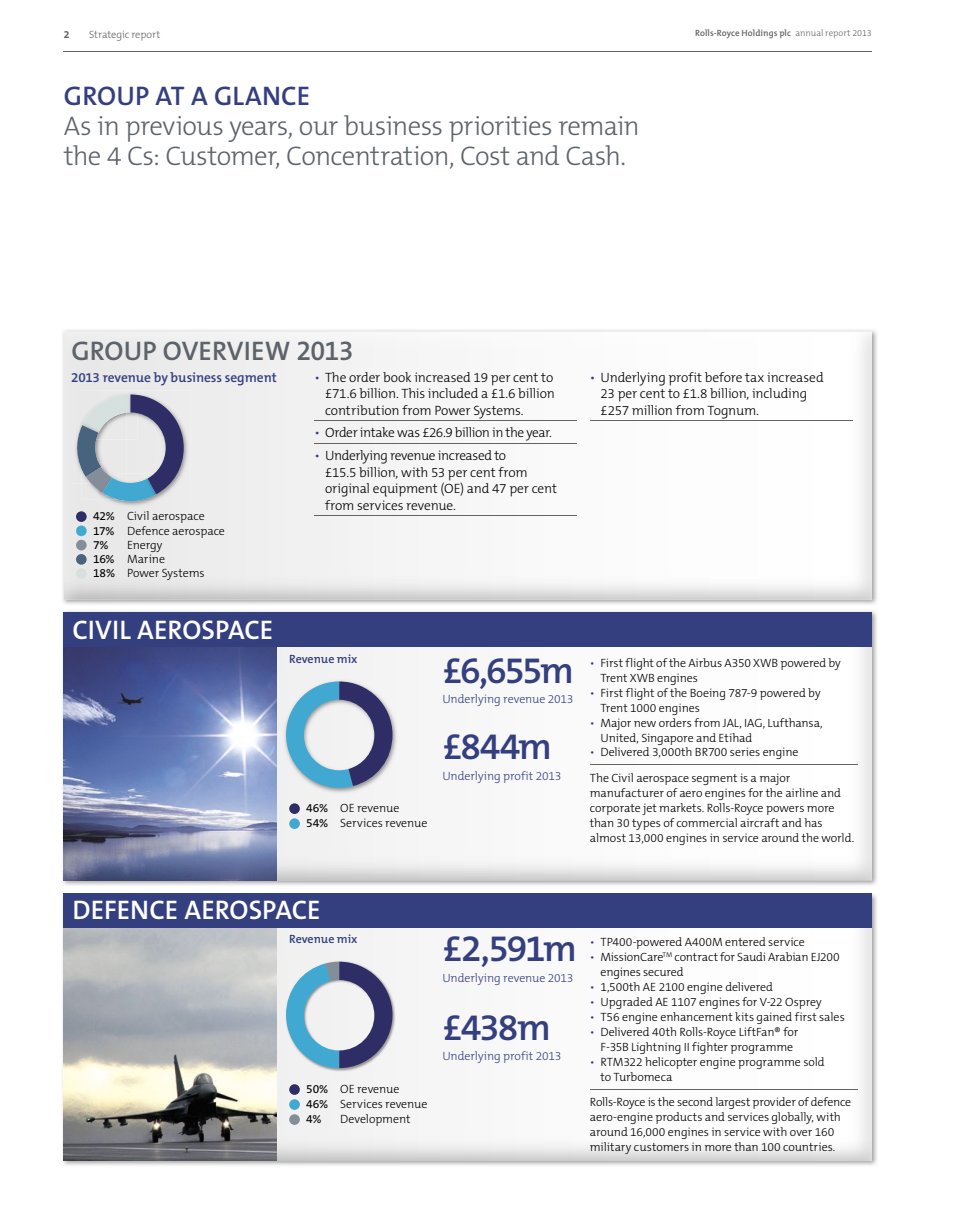
<style>
.page{position:relative;width:957px;height:1212px;background:#fff}
.page>*{position:absolute;margin:0;border:0;box-sizing:border-box;transform-origin:0 0}
.t1{font:600 37.5px "The Mix B W6";letter-spacing:-.06em;color:#333f7f}
.t2{font:300 27px/30px "The Mix B W3";letter-spacing:-.03em;color:#5d636a}
.t3{font:600 27px "The Mix B W6";letter-spacing:-.005em;color:#fff}
.t4{font:600 27px "The Mix B W6";color:#5d636a}
.t5{font:600 27px "The Mix B W6";letter-spacing:.005em;color:#333f7f}
.t6{font:300 13.5px/16.5px "The Mix B W3";letter-spacing:-.015em;color:#000}
.t7{font:300 13.5px "The Mix B W3";letter-spacing:-.035em;color:#000}
.t8{font:600 13.5px "The Mix B W6";letter-spacing:-.005em;color:#333f7f}
.t9{font:300 12px/15px "The Mix B W3";letter-spacing:-.005em;color:#000}
.t10{font:300 12px "The Mix B W3";letter-spacing:-.005em;color:#333f7f}
.t11{font:600 12px "The Mix B W6";letter-spacing:-.005em;color:#333f7f}
.t12{font:12px "The Mix B W5 Plain";color:#000}
.t13{font:300 10.5px "The Mix B W3";letter-spacing:-.015em;color:#636363}
.t14{font:700 10.5px "The Mix B W7";color:#636363}
.t15{font:600 9px "The Mix B W6";color:#636363}
.s1{font-family:"The Mix B W3";font-weight:300}
.s2{font-family:"The Mix B W5 Plain";font-weight:400}
.s3{color:#333f7f}
</style>
<div class="page">
<img style="left:62px;top:893px;width:815px;height:273px">
<img style="left:276px;top:927px;width:596px;height:234px">
<img style="left:64px;top:927px;width:212px;height:234px">
<img style="left:62px;top:330px;width:815px;height:274px">
<img style="left:64px;top:332px;width:808px;height:268px">
<img style="left:62px;top:611px;width:815px;height:274px">
<img style="left:276px;top:646px;width:596px;height:234px">
<img style="left:64px;top:646px;width:212px;height:234px">
<hr style="left:590px;top:765px;width:268px;height:1px;background:#636363">
<hr style="left:590px;top:1089px;width:268px;height:1px;background:#636363">
<div style="left:64px;top:612px;width:808px;height:34px;background:#333f7f"></div>
<div style="left:64px;top:893px;width:808px;height:34px;background:#333f7f"></div>
<img style="left:285px;top:960px;width:112px;height:112px">
<svg style="left:286px;top:962px;width:106px;height:106px"></svg>
<img style="left:78px;top:390px;width:48px;height:4px">
<img style="left:73px;top:421px;width:1px;height:62px">
<img style="left:98px;top:504px;width:65px;height:4px">
<img style="left:126px;top:390px;width:65px;height:111px">
<svg style="left:74px;top:394px;width:110px;height:110px;background:#a9b3c2"></svg>
<div style="left:289px;top:803px;width:11px;height:11px;background:#2f2d65;border-radius:50%"></div>
<div style="left:289px;top:818px;width:11px;height:11px;background:#41a8d2;border-radius:50%"></div>
<div style="left:289px;top:1084px;width:11px;height:11px;background:#2f2d65;border-radius:50%"></div>
<div style="left:289px;top:1099px;width:11px;height:11px;background:#41a8d2;border-radius:50%"></div>
<div style="left:289px;top:1114px;width:11px;height:11px;background:#848e98;border-radius:50%"></div>
<hr style="left:314px;top:421px;width:263px;height:1px;background:#636363">
<hr style="left:314px;top:443px;width:263px;height:1px;background:#636363">
<hr style="left:314px;top:516px;width:263px;height:1px;background:#636363">
<hr style="left:590px;top:421px;width:262px;height:1px;background:#636363">
<img style="left:282px;top:677px;width:117px;height:118px">
<svg style="left:280px;top:681px;width:112px;height:113px"></svg>
<div style="left:76px;top:511px;width:11px;height:11px;background:#2f2d65;border-radius:50%"></div>
<svg style="left:76px;top:525px;width:11px;height:11px"></svg>
<div style="left:76px;top:540px;width:11px;height:10px;background:#848e98;border-radius:50%"></div>
<div style="left:76px;top:554px;width:11px;height:11px;background:#4a647e;border-radius:50%"></div>
<div style="left:76px;top:568px;width:11px;height:11px;background:#d6e0de;border-radius:50%"></div>
<hr style="left:64px;top:51px;width:808px;height:1px;background:#636363">
<p class="t14" style="left:64px;top:27px;width:7px">2</p>
<p class="t13" style="left:89px;top:27px;width:72px">Strategic report</p>
<p class="t15" style="left:695px;top:28px;width:178px">Rolls-Royce Holdings plc <span class="s1">annual report 2013</span></p>
<h2 class="t5" style="left:64px;top:79px;width:248px">GROUP AT A GLANCE</h2>
<h2 class="t2" style="left:64px;top:111px;width:577px">As in previous years, our business priorities remain the 4 Cs: Customer, Concentration, Cost and Cash.</h2>
<h2 class="t4" style="left:71px;top:333px;width:284px">GROUP OVERVIEW 2013</h2>
<p class="t8" style="left:71px;top:368px;width:207px">2013 revenue by business segment</p>
<p class="t9" style="left:93px;top:509px;width:133px;line-height:14.2px"><span class="s2">42%</span> Civil aerospace<br><span class="s2">17%</span> Defence aerospace</p>
<p class="t12" style="left:93px;top:537px;width:17px">7%</p>
<p class="t9" style="left:93px;top:538px;width:113px;line-height:14.2px;text-indent:34px">Energy<br><span class="s2">16%</span> Marine<br><span class="s2">18%</span> Power Systems</p>
<p class="t6" style="left:325px;top:369px;width:231px;text-indent:-11px"><span class="s3">•</span> The order book increased 19 per cent to £71.6 billion. This included a £1.6 billion contribution from Power Systems.</p>
<p class="t7" style="left:314px;top:424px;width:239px"><span class="s3">•</span> Order intake was £26.9 billion in the year.</p>
<p class="t6" style="left:325px;top:447px;width:233px;text-indent:-11px"><span class="s3">•</span> Underlying revenue increased to<br>£15.5 billion, with 53 per cent from original equipment (OE) and 47 per cent from services revenue.</p>
<h2 class="t3" style="left:72px;top:612px;width:202px">CIVIL AEROSPACE</h2>
<p class="t11" style="left:289px;top:651px;width:70px">Revenue mix</p>
<p class="t9" style="left:306px;top:801px;width:123px"><span class="s2">46%</span> OE revenue<br><span class="s2">54%</span> Services revenue</p>
<h1 class="t1" style="left:442px;top:646px;width:133px">£6,655m</h1>
<p class="t10" style="left:442px;top:691px;width:133px">Underlying revenue 2013</p>
<h1 class="t1" style="left:442px;top:722px;width:111px">£844m</h1>
<p class="t10" style="left:442px;top:768px;width:121px">Underlying profit 2013</p>
<p class="t6" style="left:600px;top:369px;width:225px;text-indent:-11px"><span class="s3">•</span> Underlying profit before tax increased<br>23 per cent to £1.8 billion, including £257 million from Tognum.</p>
<p class="t9" style="left:600px;top:655px;width:242px;text-indent:-11px"><span class="s3">•</span> First flight of the Airbus A350 XWB powered by<br>Trent XWB engines</p>
<p class="t9" style="left:600px;top:685px;width:222px;text-indent:-11px"><span class="s3">•</span> First flight of the Boeing 787-9 powered by<br>Trent 1000 engines</p>
<p class="t9" style="left:600px;top:715px;width:224px;text-indent:-11px"><span class="s3">•</span> Major new orders from JAL, IAG, Lufthansa,<br>United, Singapore and Etihad</p>
<p class="t9" style="left:590px;top:739px;width:210px;line-height:26px"><span class="s3">•</span> Delivered 3,000th BR700 series engine<br>The Civil aerospace segment is a major</p>
<p class="t9" style="left:590px;top:786px;width:266px">manufacturer of aero engines for the airline and corporate jet markets. Rolls-Royce powers more than 30 types of commercial aircraft and has almost 13,000 engines in service around the world.</p>
<h2 class="t3" style="left:72px;top:893px;width:249px">DEFENCE AEROSPACE</h2>
<p class="t11" style="left:289px;top:931px;width:70px">Revenue mix</p>
<p class="t9" style="left:306px;top:1082px;width:123px"><span class="s2">50%</span> OE revenue<br><span class="s2">46%</span> Services revenue</p>
<p class="t12" style="left:306px;top:1111px;width:17px">4%</p>
<p class="t9" style="left:340px;top:1112px;width:72px">Development</p>
<h1 class="t1" style="left:442px;top:924px;width:136px">£2,591m</h1>
<p class="t10" style="left:442px;top:970px;width:133px">Underlying revenue 2013</p>
<h1 class="t1" style="left:442px;top:1003px;width:110px">£438m</h1>
<p class="t10" style="left:442px;top:1049px;width:121px">Underlying profit 2013</p>
<p class="t9" style="left:590px;top:935px;width:216px"><span class="s3">•</span> TP400-powered A400M entered service</p>
<p class="t9" style="left:600px;top:949px;width:241px;text-indent:-11px"><span class="s3">•</span> MissionCare<sup>TM</sup> contract for Saudi Arabian EJ200 engines secured</p>
<p class="t9" style="left:590px;top:979px;width:185px"><span class="s3">•</span> 1,500th AE 2100 engine delivered</p>
<p class="t9" style="left:590px;top:994px;width:233px"><span class="s3">•</span> Upgraded AE 1107 engines for V-22 Osprey</p>
<p class="t9" style="left:590px;top:1009px;width:256px"><span class="s3">•</span> T56 engine enhancement kits gained first sales</p>
<p class="t9" style="left:590px;top:1024px;width:210px;text-align:center"><span class="s3">•</span> Delivered 40th Rolls-Royce LiftFan® for<br>F-35B Lightning II fighter programme</p>
<p class="t9" style="left:600px;top:1054px;width:226px;text-indent:-11px"><span class="s3">•</span> RTM322 helicopter engine programme sold to Turbomeca</p>
<p class="t9" style="left:590px;top:1095px;width:263px">Rolls-Royce is the second largest provider of defence aero-engine products and services globally, with around 16,000 engines in service with over 160 military customers in more than 100 countries.</p>
</div>
